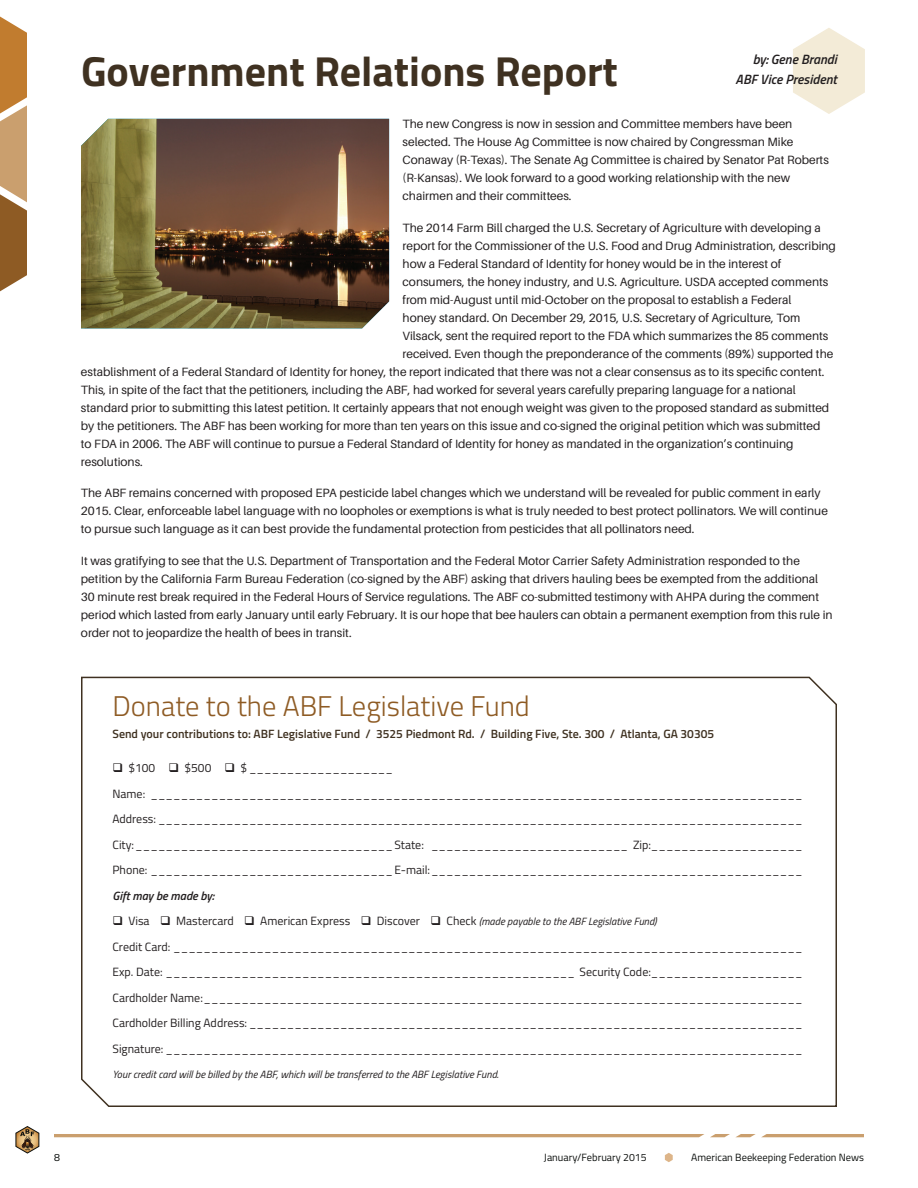
<style>
.page{position:relative;width:918px;height:1188px;background:#fff}
.page>*{position:absolute;margin:0;border:0;box-sizing:border-box;transform-origin:0 0}
.t1{font:700 42px "Titillium";color:#3f3121}
.t2{font:300 28.5px "Titillium";color:#8e5b24}
.t3{font:italic 600 13.5px/19.5px "Titillium";color:#231f20;text-align:right}
.t4{font:12px/18px "Aileron";color:#231f20}
.t5{font:12px/25.5px "Titillium";color:#231f20}
.t6{font:600 12px "Titillium";color:#3f3121}
.t7{font:italic 600 12px "Titillium";color:#231f20}
.t8{font:italic 10.5px "Titillium";color:#231f20}
.t9{font:10.5px "Titillium";color:#0c0f0d}
.s1{font-style:italic;font-size:10.5px}
</style>
<div class="page">
<svg style="left:0;top:16px;width:27px;height:276px;background:#bc8c57"></svg>
<svg style="left:793px;top:28px;width:72px;height:86px"></svg>
<svg style="left:16px;top:1126px;width:23px;height:27px"></svg>
<svg style="left:665px;top:1153px;width:8px;height:9px"></svg>
<hr style="left:54px;top:1134px;width:810px;height:3px;background:#ca9f6e">
<img style="left:81px;top:119px;width:308px;height:209px">
<svg style="left:81px;top:676px;width:756px;height:431px"></svg>
<p class="t3" style="left:736px;top:49px;width:103px">by: Gene Brandi<br>ABF Vice President</p>
<p class="t4" style="left:403px;top:115px;width:428px">The new Congress is now in session and Committee members have been selected. The House Ag Committee is now chaired by Congressman Mike Conaway (R-Texas). The Senate Ag Committee is chaired by Senator Pat Roberts (R-Kansas). We look forward to a good working relationship with the new chairmen and their committees.</p>
<p class="t4" style="left:403px;top:219px;width:420px">The 2014 Farm Bill charged the U.S. Secretary of Agriculture with developing a</p>
<p class="t4" style="left:403px;top:237px;width:435px">report for the Commissioner of the U.S. Food and Drug Administration, describing</p>
<p class="t4" style="left:403px;top:255px;width:380px">how a Federal Standard of Identity for honey would be in the interest of</p>
<p class="t4" style="left:403px;top:273px;width:427px">consumers, the honey industry, and U.S. Agriculture. USDA accepted comments</p>
<p class="t4" style="left:403px;top:291px;width:390px">from mid-August until mid-October on the proposal to establish a Federal</p>
<p class="t4" style="left:403px;top:309px;width:399px">honey standard. On December 29, 2015, U.S. Secretary of Agriculture, Tom</p>
<p class="t4" style="left:403px;top:327px;width:427px">Vilsack, sent the required report to the FDA which summarizes the 85 comments</p>
<p class="t4" style="left:403px;top:345px;width:432px">received. Even though the preponderance of the comments (89%) supported the</p>
<p class="t4" style="left:81px;top:363px;width:745px">establishment of a Federal Standard of Identity for honey, the report indicated that there was not a clear consensus as to its specific content.</p>
<p class="t4" style="left:81px;top:381px;width:716px">This, in spite of the fact that the petitioners, including the ABF, had worked for several years carefully preparing language for a national</p>
<p class="t4" style="left:81px;top:399px;width:750px">standard prior to submitting this latest petition. It certainly appears that not enough weight was given to the proposed standard as submitted</p>
<p class="t4" style="left:81px;top:417px;width:741px">by the petitioners. The ABF has been working for more than ten years on this issue and co-signed the original petition which was submitted</p>
<p class="t4" style="left:81px;top:435px;width:714px">to FDA in 2006. The ABF will continue to pursue a Federal Standard of Identity for honey as mandated in the organization’s continuing</p>
<p class="t4" style="left:81px;top:453px;width:64px">resolutions.</p>
<p class="t4" style="left:81px;top:484px;width:748px">The ABF remains concerned with proposed EPA pesticide label changes which we understand will be revealed for public comment in early<br>2015. Clear, enforceable label language with no loopholes or exemptions is what is truly needed to best protect pollinators. We will continue to pursue such language as it can best provide the fundamental protection from pesticides that all pollinators need.</p>
<p class="t4" style="left:81px;top:552px;width:753px">It was gratifying to see that the U.S. Department of Transportation and the Federal Motor Carrier Safety Administration responded to the petition by the California Farm Bureau Federation (co-signed by the ABF) asking that drivers hauling bees be exempted from the additional 30 minute rest break required in the Federal Hours of Service regulations. The ABF co-submitted testimony with AHPA during the comment period which lasted from early January until early February. It is our hope that bee haulers can obtain a permanent exemption from this rule in order not to jeopardize the health of bees in transit.</p>
<h1 class="t1" style="left:81px;top:39px;width:538px">Government Relations Report</h1>
<h2 class="t2" style="left:112px;top:686px;width:419px">Donate to the ABF Legislative Fund</h2>
<p class="t6" style="left:112px;top:724px;width:603px">Send your contributions to: ABF Legislative Fund / 3525 Piedmont Rd. / Building Five, Ste. 300 / Atlanta, GA 30305</p>
<p class="t5" style="left:112px;top:755px;width:692px">❑ $100 ❑ $500 ❑ $___________________<br>Name: ______________________________________________________________________________________ Address: _____________________________________________________________________________________ City:__________________________________State: __________________________ Zip:____________________ Phone: ________________________________E-mail:_________________________________________________</p>
<p class="t7" style="left:112px;top:886px;width:103px">Gift may be made by:</p>
<p class="t5" style="left:112px;top:908px;width:692px">❑ Visa ❑ Mastercard ❑ American Express ❑ Discover ❑ Check <span class="s1">(made payable to the ABF Legislative Fund)<br></span>Credit Card: ___________________________________________________________________________________ Exp. Date: ______________________________________________________ Security Code:____________________ Cardholder Name:_______________________________________________________________________________ Cardholder Billing Address:_________________________________________________________________________ Signature: ____________________________________________________________________________________</p>
<p class="t8" style="left:112px;top:1067px;width:388px">Your credit card will be billed by the ABF, which will be transferred to the ABF Legislative Fund.</p>
<p class="t9" style="left:54px;top:1150px;width:7px">8</p>
<p class="t9" style="left:544px;top:1150px;width:104px">January/February 2015</p>
<p class="t9" style="left:691px;top:1150px;width:174px">American Beekeeping Federation News</p>
</div>
